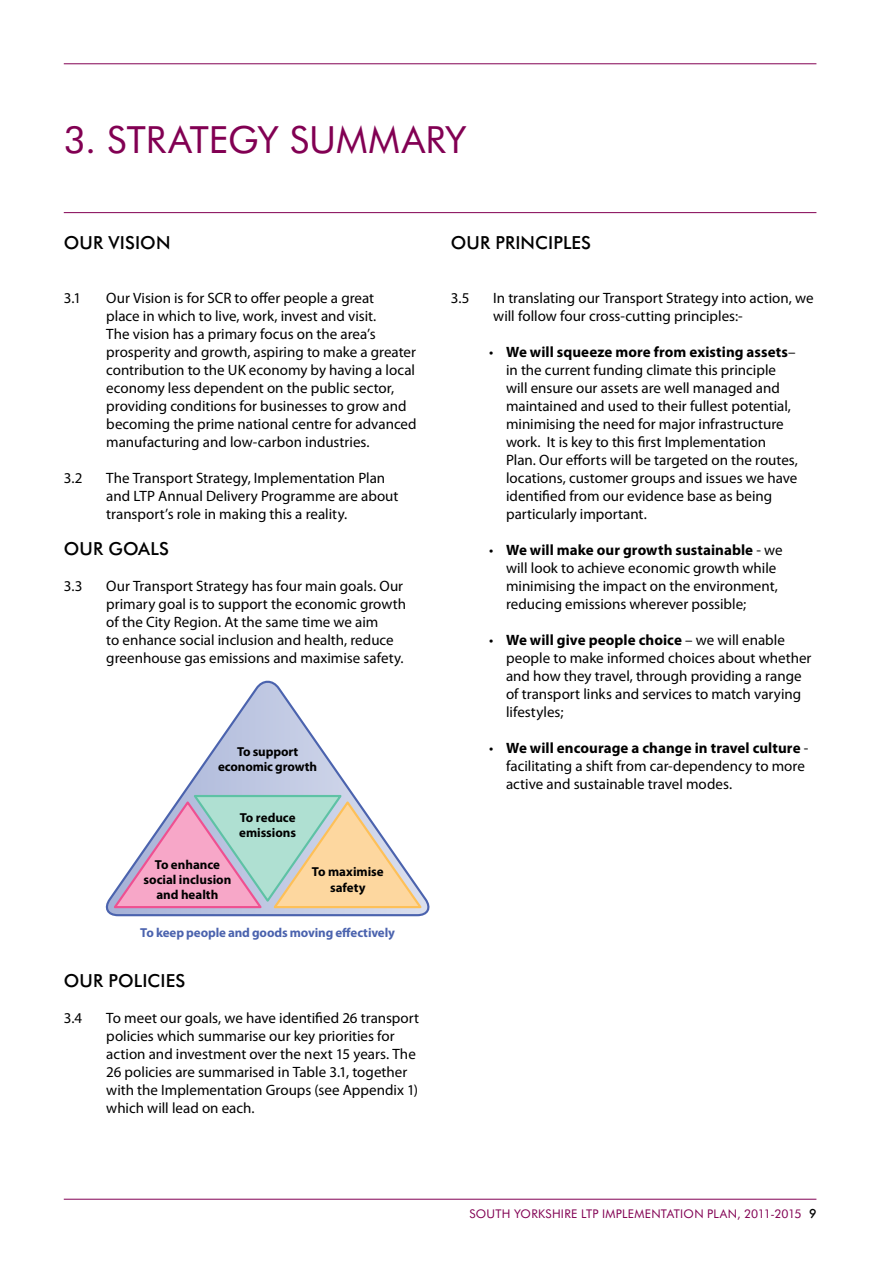
<style>
.page{position:relative;width:893px;height:1263px;background:#fff}
.page>*{position:absolute;margin:0;border:0;box-sizing:border-box;transform-origin:0 0}
.t1{font:37.5px "Futura BT";color:#820053}
.t2{font:500 18px "Futura BT";letter-spacing:.005em;color:#000}
.t3{font:15px/18px "Myriad Pro";color:#000}
.t4{font:700 13.05px/15.1px "Myriad Pro";color:#000;text-align:center}
.t5{font:700 13.05px "Myriad Pro";letter-spacing:-.01em;color:#4b63ae}
.t6{font:12px "Futura BT";letter-spacing:.02em;color:#820053}
.s1{font-weight:700}
.s2{font-family:"Futura";font-weight:500;color:#000}
</style>
<div class="page">
<hr style="left:64px;top:63px;width:752px;height:1px;background:#820053">
<hr style="left:64px;top:212px;width:752px;height:1px;background:#820053">
<hr style="left:64px;top:1199px;width:752px;height:1px;background:#820053">
<svg style="left:105px;top:680px;width:325px;height:237px"></svg>
<svg style="left:111px;top:794px;width:314px;height:115px"></svg>
<h1 class="t1" style="left:64px;top:116px;width:404px">3. STRATEGY SUMMARY</h1>
<p class="t2" style="left:64px;top:231px;width:14px">OUR</p>
<p class="t2" style="left:109px;top:231px;width:47px">VISION</p>
<p class="t3" style="left:64px;top:288px;width:19px">3.1</p>
<p class="t3" style="left:106px;top:288px;width:312px">Our Vision is for SCR to offer people a great<br>place in which to live, work, invest and visit.<br>The vision has a primary focus on the area’s prosperity and growth, aspiring to make a greater contribution to the UK economy by having a local economy less dependent on the public sector, providing conditions for businesses to grow and becoming the prime national centre for advanced manufacturing and low-carbon industries.</p>
<p class="t3" style="left:64px;top:468px;width:20px">3.2</p>
<p class="t3" style="left:106px;top:468px;width:294px">The Transport Strategy, Implementation Plan and LTP Annual Delivery Programme are about transport’s role in making this a reality.</p>
<p class="t2" style="left:64px;top:537px;width:14px">OUR</p>
<p class="t2" style="left:109px;top:537px;width:13px">GOALS</p>
<p class="t3" style="left:64px;top:576px;width:20px">3.3</p>
<p class="t3" style="left:106px;top:576px;width:301px">Our Transport Strategy has four main goals. Our primary goal is to support the economic growth of the City Region. At the same time we aim<br>to enhance social inclusion and health, reduce greenhouse gas emissions and maximise safety.</p>
<p class="t4" style="left:218px;top:744px;width:100px">To support economic growth</p>
<p class="t4" style="left:239px;top:809px;width:59px;text-align:left">To reduce emissions</p>
<p class="t4" style="left:144px;top:856px;width:89px">To enhance social inclusion and health</p>
<p class="t4" style="left:312px;top:864px;width:73px">To maximise safety</p>
<p class="t5" style="left:140px;top:924px;width:256px">To keep people and goods moving effectively</p>
<p class="t2" style="left:64px;top:969px;width:14px">OUR</p>
<p class="t2" style="left:109px;top:969px;width:12px">POL</p>
<p class="t2" style="left:142px;top:969px;width:34px">ICIES</p>
<p class="t3" style="left:64px;top:1008px;width:20px">3.4</p>
<p class="t3" style="left:106px;top:1008px;width:314px">To meet our goals, we have identified 26 transport policies which summarise our key priorities for action and investment over the next 15 years. The 26 policies are summarised in Table 3.1, together with the Implementation Groups (see Appendix 1) which will lead on each.</p>
<p class="t2" style="left:451px;top:231px;width:14px">OUR</p>
<p class="t2" style="left:495px;top:231px;width:68px">PRINCIPLES</p>
<p class="t3" style="left:451px;top:288px;width:20px">3.5</p>
<p class="t3" style="left:493px;top:288px;width:322px">In translating our Transport Strategy into action, we will follow four cross-cutting principles:-</p>
<p class="t3" style="left:506px;top:342px;width:293px;text-indent:-17px">• <span class="s1">We will squeeze more from existing assets</span>– in the current funding climate this principle will ensure our assets are well managed and maintained and used to their fullest potential, minimising the need for major infrastructure work. It is key to this first Implementation Plan. Our efforts will be targeted on the routes, locations, customer groups and issues we have identified from our evidence base as being particularly important.</p>
<p class="t3" style="left:506px;top:540px;width:278px;text-indent:-17px">• <span class="s1">We will make our growth sustainable</span> - we will look to achieve economic growth while minimising the impact on the environment, reducing emissions wherever possible;</p>
<p class="t3" style="left:506px;top:630px;width:307px;text-indent:-17px">• <span class="s1">We will give people choice</span> – we will enable people to make informed choices about whether and how they travel, through providing a range of transport links and services to match varying lifestyles;</p>
<p class="t3" style="left:506px;top:738px;width:304px;text-indent:-17px">• <span class="s1">We will encourage a change in travel culture</span> - facilitating a shift from car-dependency to more active and sustainable travel modes.</p>
<p class="t6" style="left:469px;top:1206px;width:348px">SOUTH YORKSHIRE LTP IMPLEMENTATION PLAN, 2011-2015 <span class="s2">9</span></p>
</div>
